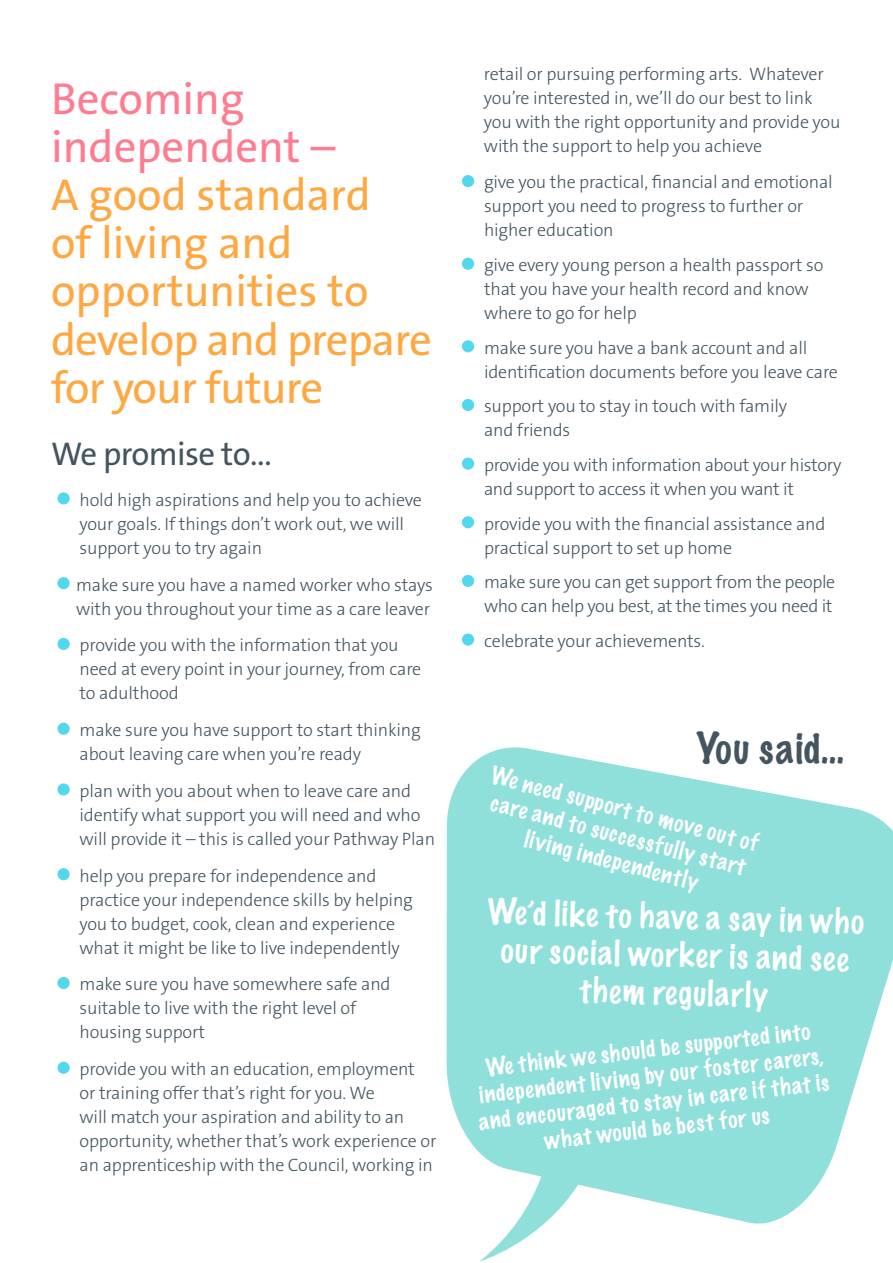
<style>
.page{position:relative;width:893px;height:1263px;background:#fff}
.page>*{position:absolute;margin:0;border:0;box-sizing:border-box;transform-origin:0 0}
.t1{font:45px/48px "The Sans B5 Plain";color:#ffa741}
.t2{font:45px/48px "The Sans B5 Plain";color:#ff7b91}
.t3{font:100 39px "Marker Felt";letter-spacing:.04em;color:#455560}
.t4{font:33px "The Sans B5 Plain";letter-spacing:-.02em;color:#455560}
.t5{font:100 31.65px/37.8px "Marker Felt";color:#fff;text-align:center}
.t6{font:100 22.05px/26.4px "Marker Felt";color:#fff;text-align:center}
.t7{font:300 18px/24px "The Sans B3";letter-spacing:-.01em;color:#455560}
.s1{font-size:60px;color:#51d8ec}
</style>
<div class="page">
<svg style="left:447px;top:747px;width:446px;height:514px;fill:#8fdfda"></svg>
<h1 class="t2" style="left:51px;top:77px;width:286px">Becoming independent –</h1>
<h1 class="t1" style="left:51px;top:173px;width:382px">A good standard<br>of living and opportunities to develop and prepare for your future</h1>
<h3 class="t4" style="left:51px;top:436px;width:222px">We promise to…</h3>
<p class="t7" style="left:80px;top:488px;width:344px;text-indent:-29px"><span class="s1">•</span> hold high aspirations and help you to achieve your goals. If things don’t work out, we will support you to try again</p>
<p class="t7" style="left:51px;top:573px;width:383px;text-align:right"><span class="s1">•</span>make sure you have a named worker who stays with you throughout your time as a care leaver</p>
<p class="t7" style="left:80px;top:634px;width:343px;text-indent:-29px"><span class="s1">•</span> provide you with the information that you need at every point in your journey, from care to adulthood</p>
<p class="t7" style="left:80px;top:719px;width:343px;text-indent:-29px"><span class="s1">•</span> make sure you have support to start thinking about leaving care when you’re ready</p>
<p class="t7" style="left:80px;top:779px;width:357px;text-indent:-29px"><span class="s1">•</span> plan with you about when to leave care and identify what support you will need and who will provide it – this is called your Pathway Plan</p>
<p class="t7" style="left:80px;top:864px;width:335px;text-indent:-29px"><span class="s1">•</span> help you prepare for independence and practice your independence skills by helping you to budget, cook, clean and experience what it might be like to live independently</p>
<p class="t7" style="left:80px;top:973px;width:313px;text-indent:-29px"><span class="s1">•</span> make sure you have somewhere safe and suitable to live with the right level of housing support</p>
<p class="t7" style="left:80px;top:1058px;width:358px;text-indent:-29px"><span class="s1">•</span> provide you with an education, employment<br>or training offer that’s right for you. We<br>will match your aspiration and ability to an opportunity, whether that’s work experience or an apprenticeship with the Council, working in</p>
<p class="t7" style="left:484px;top:62px;width:358px">retail or pursuing performing arts. Whatever you’re interested in, we’ll do our best to link you with the right opportunity and provide you with the support to help you achieve</p>
<p class="t7" style="left:484px;top:171px;width:350px;text-indent:-29px"><span class="s1">•</span> give you the practical, financial and emotional support you need to progress to further or higher education</p>
<p class="t7" style="left:484px;top:254px;width:341px;text-indent:-29px"><span class="s1">•</span> give every young person a health passport so that you have your health record and know where to go for help</p>
<p class="t7" style="left:484px;top:336px;width:355px;text-indent:-29px"><span class="s1">•</span> make sure you have a bank account and all identification documents before you leave care</p>
<p class="t7" style="left:484px;top:395px;width:305px;text-indent:-29px"><span class="s1">•</span> support you to stay in touch with family and friends</p>
<p class="t7" style="left:484px;top:454px;width:359px;text-indent:-29px"><span class="s1">•</span> provide you with information about your history and support to access it when you want it</p>
<p class="t7" style="left:484px;top:512px;width:343px;text-indent:-29px"><span class="s1">•</span> provide you with the financial assistance and practical support to set up home</p>
<p class="t7" style="left:455px;top:571px;width:381px;text-align:right"><span class="s1">•</span> make sure you can get support from the people who can help you best, at the times you need it</p>
<p class="t7" style="left:455px;top:629px;width:251px"><span class="s1">•</span> celebrate your achievements.</p>
<h2 class="t3" style="left:696px;top:718px;width:150px">You said…</h2>
<p class="t6" style="left:495px;top:760px;width:277px;rotate:15deg">We need support to move out of care and to successfully start living independently</p>
<h3 class="t5" style="left:488px;top:891px;width:378px;rotate:2deg">We’d like to have a say in who our social worker is and see them regularly</h3>
<p class="t6" style="left:471px;top:1057px;width:354px;rotate:-7deg">We think we should be supported into independent living by our foster carers, and encouraged to stay in care if that is what would be best for us</p>
</div>
